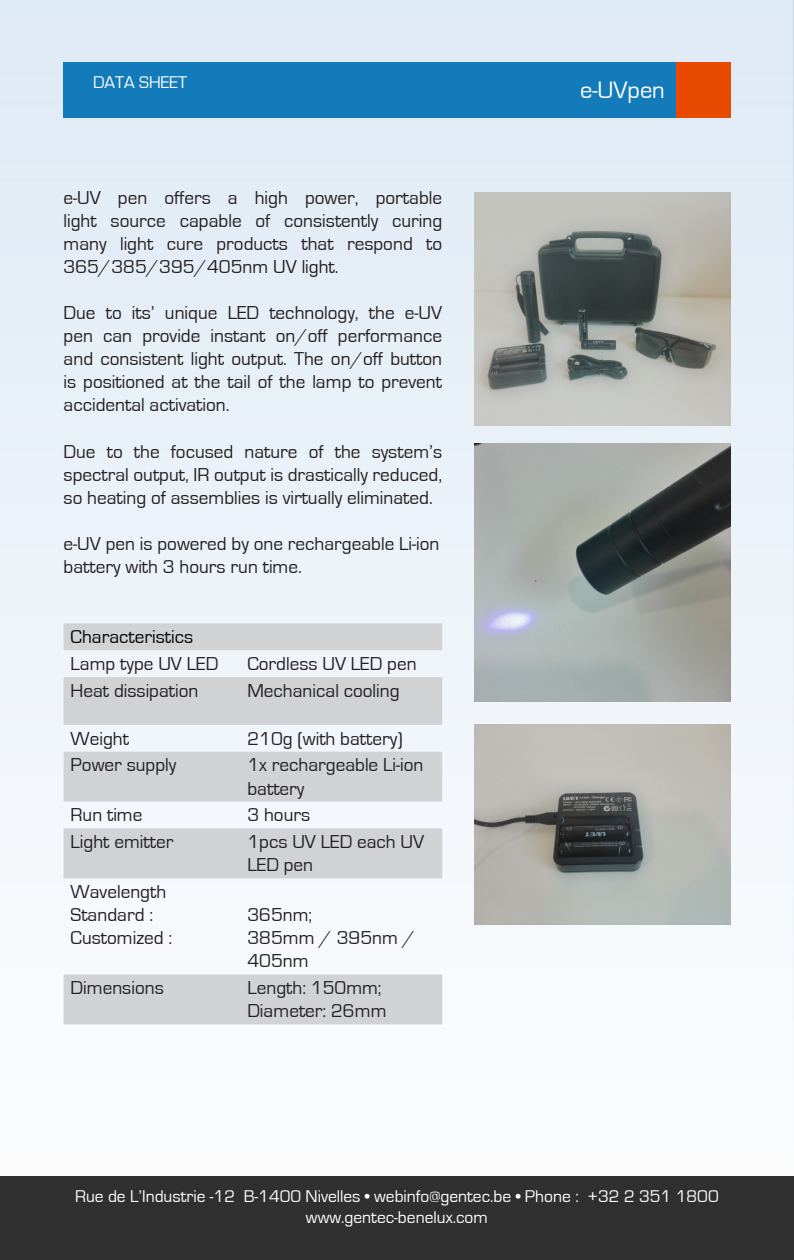
<style>
.page{position:relative;width:794px;height:1260px;background:#fff}
.page>*{position:absolute;margin:0;border:0;box-sizing:border-box;transform-origin:0 0}
.t1{font:24.5px "Eurostile";color:#fff}
.t2{font:19.25px/23.1px "Eurostile";color:#231f20}
.t3{font:19.25px "Eurostile";color:#040503}
.t4{font:17.5px/21px "Eurostile";color:#fff;text-align:center}
</style>
<div class="page">
<img style="left:0;top:0;width:794px;height:1177px">
<div style="left:0;top:1177px;width:794px;height:83px;background:#303030"></div>
<div style="left:64px;top:62px;width:665px;height:55px;background:#137bb9"></div>
<div style="left:676px;top:62px;width:54px;height:55px;background:#e74a00"></div>
<img style="left:474px;top:192px;width:256px;height:234px">
<img style="left:474px;top:444px;width:256px;height:258px">
<img style="left:474px;top:724px;width:256px;height:201px">
<svg style="left:64px;top:623px;width:378px;height:401px;fill:#d1d2d4"></svg>
<p class="t4" style="left:93px;top:72px;width:96px">DATA SHEET</p>
<p class="t1" style="left:580px;top:77px;width:86px">e-UVpen</p>
<p class="t2" style="left:64px;top:186px;width:380px;text-align:justify">e-UV pen offers a high power, portable light source capable of consistently curing many light cure products that respond to 365/385/395/405nm UV light.</p>
<p class="t2" style="left:64px;top:302px;width:380px;text-align:justify">Due to its’ unique LED technology, the e-UV pen can provide instant on/off performance and consistent light output. The on/off button is positioned at the tail of the lamp to prevent accidental activation.</p>
<p class="t2" style="left:64px;top:440px;width:380px;text-align:justify">Due to the focused nature of the system’s spectral output, IR output is drastically reduced, so heating of assemblies is virtually eliminated.</p>
<p class="t2" style="left:64px;top:533px;width:377px">e-UV pen is powered by one rechargeable Li-ion</p>
<p class="t2" style="left:64px;top:556px;width:240px">battery with 3 hours run time.</p>
<p class="t3" style="left:71px;top:627px;width:124px">Characteristics</p>
<p class="t2" style="left:71px;top:653px;width:149px">Lamp type UV LED</p>
<p class="t2" style="left:247px;top:653px;width:171px">Cordless UV LED pen</p>
<p class="t2" style="left:71px;top:679px;width:129px">Heat dissipation</p>
<p class="t2" style="left:247px;top:679px;width:154px">Mechanical cooling</p>
<p class="t2" style="left:71px;top:727px;width:60px">Weight</p>
<p class="t2" style="left:247px;top:727px;width:157px">210g (with battery)</p>
<p class="t2" style="left:71px;top:754px;width:107px">Power supply</p>
<p class="t2" style="left:247px;top:754px;width:177px">1x rechargeable Li-ion battery</p>
<p class="t2" style="left:71px;top:804px;width:73px">Run time</p>
<p class="t2" style="left:247px;top:804px;width:64px">3 hours</p>
<p class="t2" style="left:71px;top:831px;width:104px">Light emitter</p>
<p class="t2" style="left:247px;top:831px;width:178px">1pcs UV LED each UV<br>LED pen</p>
<p class="t2" style="left:71px;top:881px;width:97px">Wavelength</p>
<p class="t2" style="left:71px;top:904px;width:84px">Standard :</p>
<p class="t2" style="left:71px;top:927px;width:103px">Customized :</p>
<p class="t2" style="left:247px;top:904px;width:66px">365nm;</p>
<p class="t2" style="left:247px;top:927px;width:169px">385mm / 395nm /<br>405nm</p>
<p class="t2" style="left:71px;top:977px;width:95px">Dimensions</p>
<p class="t2" style="left:247px;top:977px;width:141px">Length: 150mm;<br>Diameter: 26mm</p>
<p class="t4" style="left:75px;top:1186px;width:645px">Rue de L’Industrie -12 B-1400 Nivelles • webinfo@gentec.be • Phone : +32 2 351 1800 www.gentec-benelux.com</p>
</div>
